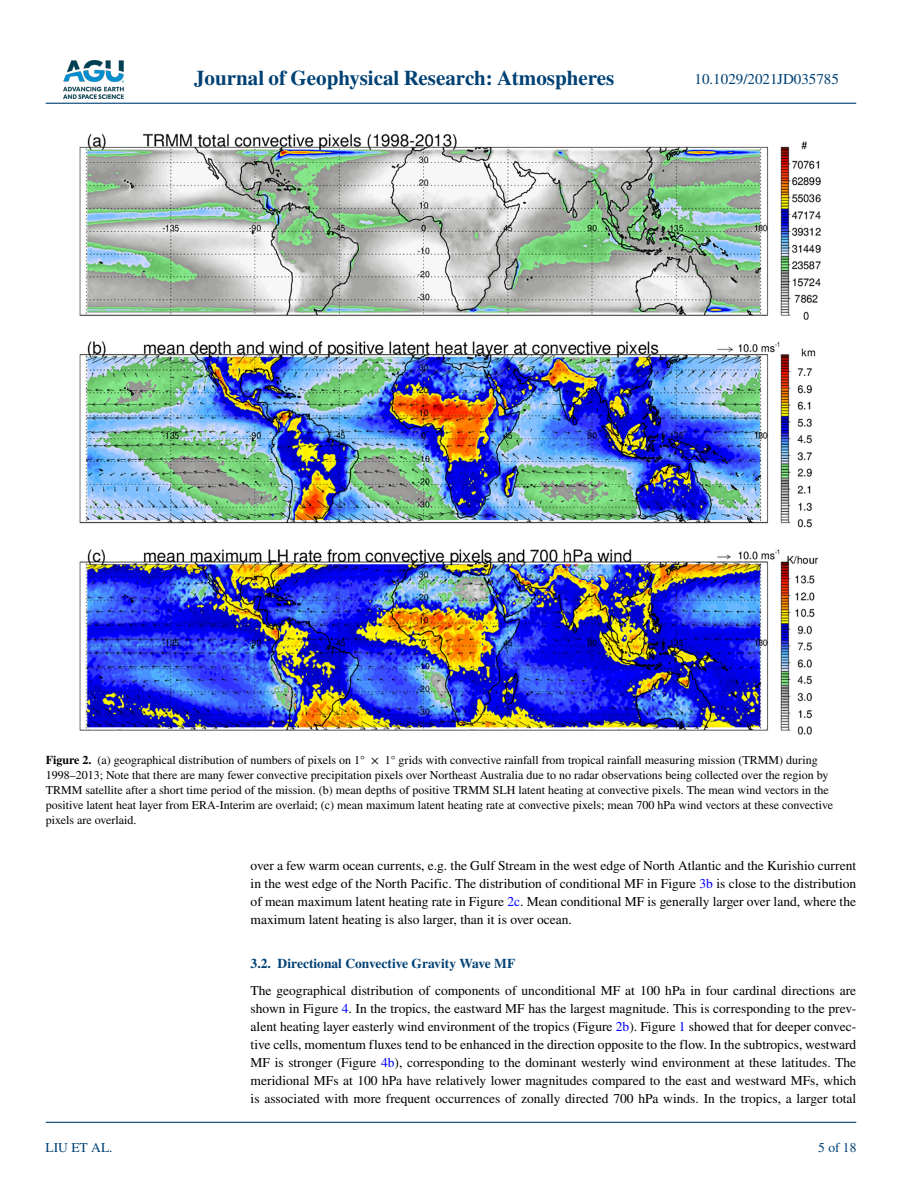
<style>
.page{position:relative;width:902px;height:1183px;background:#fff}
.page>*{position:absolute;margin:0;border:0;box-sizing:border-box;transform-origin:0 0}
.t1{font:700 21px "STIX";color:#004174}
.t2{font:15px "STIX";color:#004174}
.t3{font:13.5px/18px "STIX";color:#000;text-align:justify}
.t4{font:700 13.5px "STIX";color:#004174}
.t5{font:13.5px "STIX";color:#004174}
.t6{font:12px/15px "STIX";color:#000}
.s1{font-weight:700}
.s2{color:#00f}
</style>
<div class="page">
<img style="left:63px;top:60px;width:60px;height:39px">
<hr style="left:46px;top:103px;width:810px;height:1px;background:#004174">
<hr style="left:46px;top:1121px;width:810px;height:1px;background:#004174">
<img style="left:79px;top:134px;width:742px;height:601px">
<h1 class="t1" style="left:194px;top:66px;width:422px">Journal of Geophysical Research: Atmospheres</h1>
<p class="t2" style="left:694px;top:69px;width:146px">10.1029/2021JD035785</p>
<p class="t6" style="left:46px;top:753px;width:789px"><span class="s1">Figure 2.</span> (a) geographical distribution of numbers of pixels on 1° × 1° grids with convective rainfall from tropical rainfall measuring mission (TRMM) during 1998–2013; Note that there are many fewer convective precipitation pixels over Northeast Australia due to no radar observations being collected over the region by TRMM satellite after a short time period of the mission. (b) mean depths of positive TRMM SLH latent heating at convective pixels. The mean wind vectors in the positive latent heat layer from ERA-Interim are overlaid; (c) mean maximum latent heating rate at convective pixels; mean 700 hPa wind vectors at these convective pixels are overlaid.</p>
<p class="t5" style="left:45px;top:1138px;width:69px">LIU ET AL.</p>
<p class="t3" style="left:250px;top:857px;width:607px">over a few warm ocean currents, e.g. the Gulf Stream in the west edge of North Atlantic and the Kurishio current in the west edge of the North Pacific. The distribution of conditional MF in Figure <span class="s2">3b</span> is close to the distribution of mean maximum latent heating rate in Figure <span class="s2">2c</span>. Mean conditional MF is generally larger over land, where the maximum latent heating is also larger, than it is over ocean.</p>
<p class="t4" style="left:250px;top:954px;width:266px">3.2. Directional Convective Gravity Wave MF</p>
<p class="t3" style="left:250px;top:981px;width:607px">The geographical distribution of components of unconditional MF at 100 hPa in four cardinal directions are shown in Figure <span class="s2">4</span>. In the tropics, the eastward MF has the largest magnitude. This is corresponding to the prev&shy;alent heating layer easterly wind environment of the tropics (Figure <span class="s2">2b</span>). Figure <span class="s2">1</span> showed that for deeper convec&shy;tive cells, momentum fluxes tend to be enhanced in the direction opposite to the flow. In the subtropics, westward MF is stronger (Figure <span class="s2">4b</span>), corresponding to the dominant westerly wind environment at these latitudes. The meridional MFs at 100 hPa have relatively lower magnitudes compared to the east and westward MFs, which is associated with more frequent occurrences of zonally directed 700 hPa winds. In the tropics, a larger total</p>
<p class="t5" style="left:818px;top:1138px;width:40px">5 of 18</p>
</div>
